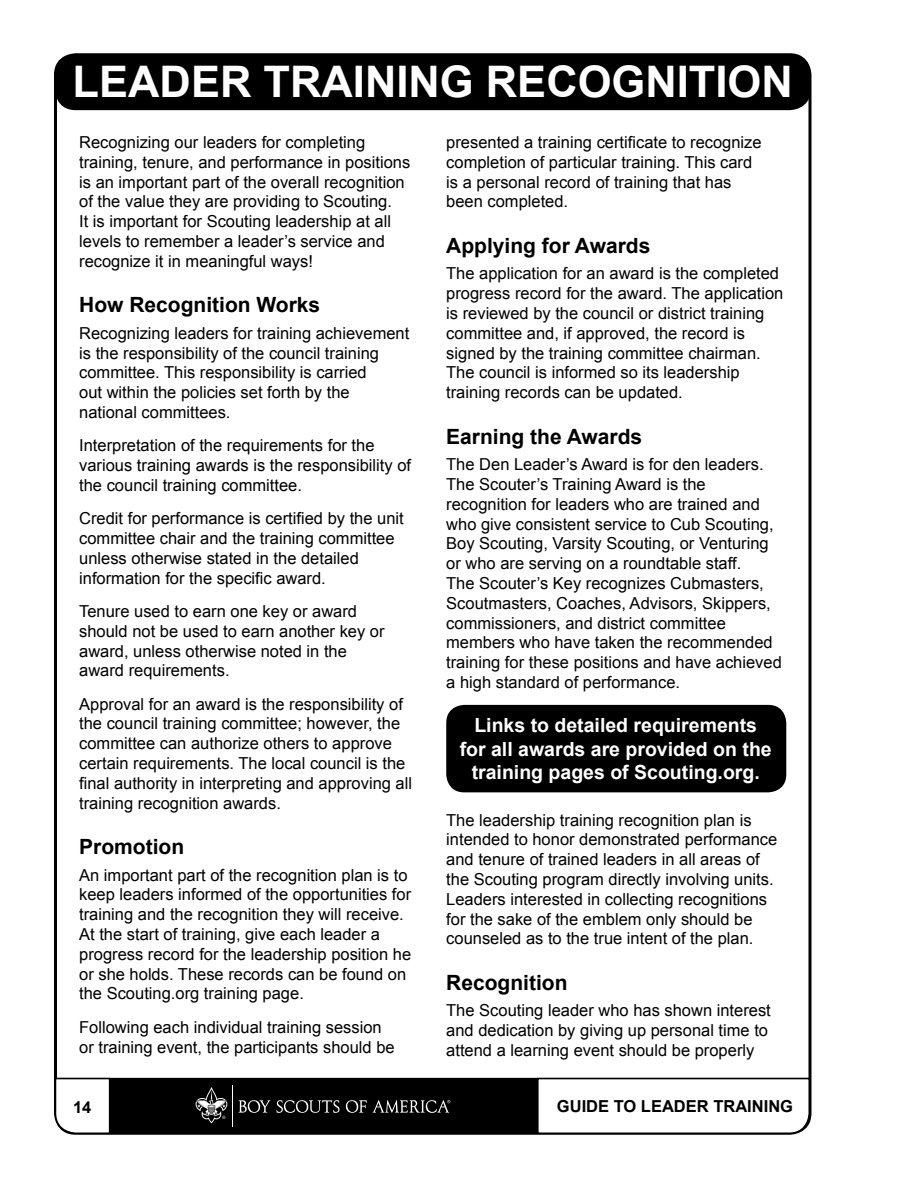
<style>
.page{position:relative;width:918px;height:1188px;background:#fff}
.page>*{position:absolute;margin:0;border:0;box-sizing:border-box;transform-origin:0 0}
.t1{font:700 43.5px "Arial";color:#fff}
.t2{font:700 21px "Arial";color:#000}
.t3{font:700 19.5px/23.4px "Arial";color:#fff;text-align:center}
.t4{font:16.5px/19.8px "Arial";color:#000}
.t5{font:700 16.5px "Arial";color:#000}
</style>
<div class="page">
<div style="left:56px;top:55px;width:754px;height:54px;background:#000;border-radius:20px"></div>
<div style="left:55px;top:54px;width:756px;height:56px;border:2px solid #000;border-radius:20px"></div>
<div style="left:446px;top:705px;width:340px;height:87px;background:#000;border-radius:18px"></div>
<svg style="left:54px;top:1077px;width:757px;height:58px"></svg>
<h1 class="t1" style="left:73px;top:53px;width:722px">Leader Training Recog nition</h1>
<p class="t4" style="left:79px;top:133px;width:333px">Recognizing our leaders for completing training, tenure, and performance in positions is an important part of the overall recognition of the value they are providing to Scouting.<br>It is important for Scouting leadership at all levels to remember a leader’s service and recognize it in meaningful ways!</p>
<p class="t2" style="left:79px;top:291px;width:243px">How Recognition Works</p>
<p class="t4" style="left:79px;top:323px;width:332px">Recognizing leaders for training achievement is the responsibility of the council training committee. This responsibility is carried<br>out within the policies set forth by the national committees.</p>
<p class="t4" style="left:79px;top:436px;width:333px">Interpretation of the requirements for the various training awards is the responsibility of the council training committee.</p>
<p class="t4" style="left:79px;top:509px;width:326px">Credit for performance is certified by the unit committee chair and the training committee unless otherwise stated in the detailed information for the specific award.</p>
<p class="t4" style="left:79px;top:601px;width:307px">Tenure used to earn one key or award should not be used to earn another key or award, unless otherwise noted in the award requirements.</p>
<p class="t4" style="left:79px;top:694px;width:334px">Approval for an award is the responsibility of the council training committee; however, the committee can authorize others to approve certain requirements. The local council is the final authority in interpreting and approving all training recognition awards.</p>
<p class="t2" style="left:79px;top:833px;width:106px">Promotion</p>
<p class="t4" style="left:79px;top:865px;width:333px">An important part of the recognition plan is to keep leaders informed of the opportunities for training and the recognition they will receive.<br>At the start of training, give each leader a progress record for the leadership position he or she holds. These records can be found on the Scouting.org training page.</p>
<p class="t4" style="left:79px;top:1017px;width:317px">Following each individual training session or training event, the participants should be</p>
<p class="t4" style="left:446px;top:133px;width:317px">presented a training certificate to recognize completion of particular training. This card is a personal record of training that has been completed.</p>
<p class="t2" style="left:446px;top:232px;width:206px">Applying for Awards</p>
<p class="t4" style="left:446px;top:264px;width:339px">The application for an award is the completed progress record for the award. The application is reviewed by the council or district training committee and, if approved, the record is signed by the training committee chairman.<br>The council is informed so its leadership training records can be updated.</p>
<p class="t2" style="left:446px;top:423px;width:198px">Earning the Awards</p>
<p class="t4" style="left:446px;top:455px;width:337px">The Den Leader’s Award is for den leaders.<br>The Scouter’s Training Award is the recognition for leaders who are trained and who give consistent service to Cub Scouting, Boy Scouting, Varsity Scouting, or Venturing or who are serving on a roundtable staff.<br>The Scouter’s Key recognizes Cubmasters, Scoutmasters, Coaches, Advisors, Skippers, commissioners, and district committee members who have taken the recommended training for these positions and have achieved a high standard of performance.</p>
<p class="t3" style="left:460px;top:714px;width:314px">Links to detailed requirements for all awards are provided on the training pages of Scouting.org.</p>
<p class="t4" style="left:446px;top:810px;width:333px">The leadership training recognition plan is intended to honor demonstrated performance and tenure of trained leaders in all areas of the Scouting program directly involving units.<br>Leaders interested in collecting recognitions for the sake of the emblem only should be counseled as to the true intent of the plan.</p>
<p class="t2" style="left:446px;top:969px;width:123px">Recognition</p>
<p class="t4" style="left:446px;top:1001px;width:326px">The Scouting leader who has shown interest and dedication by giving up personal time to attend a learning event should be properly</p>
<p class="t5" style="left:73px;top:1096px;width:20px">14</p>
<p class="t5" style="left:557px;top:1096px;width:235px">guide to leader training</p>
</div>
